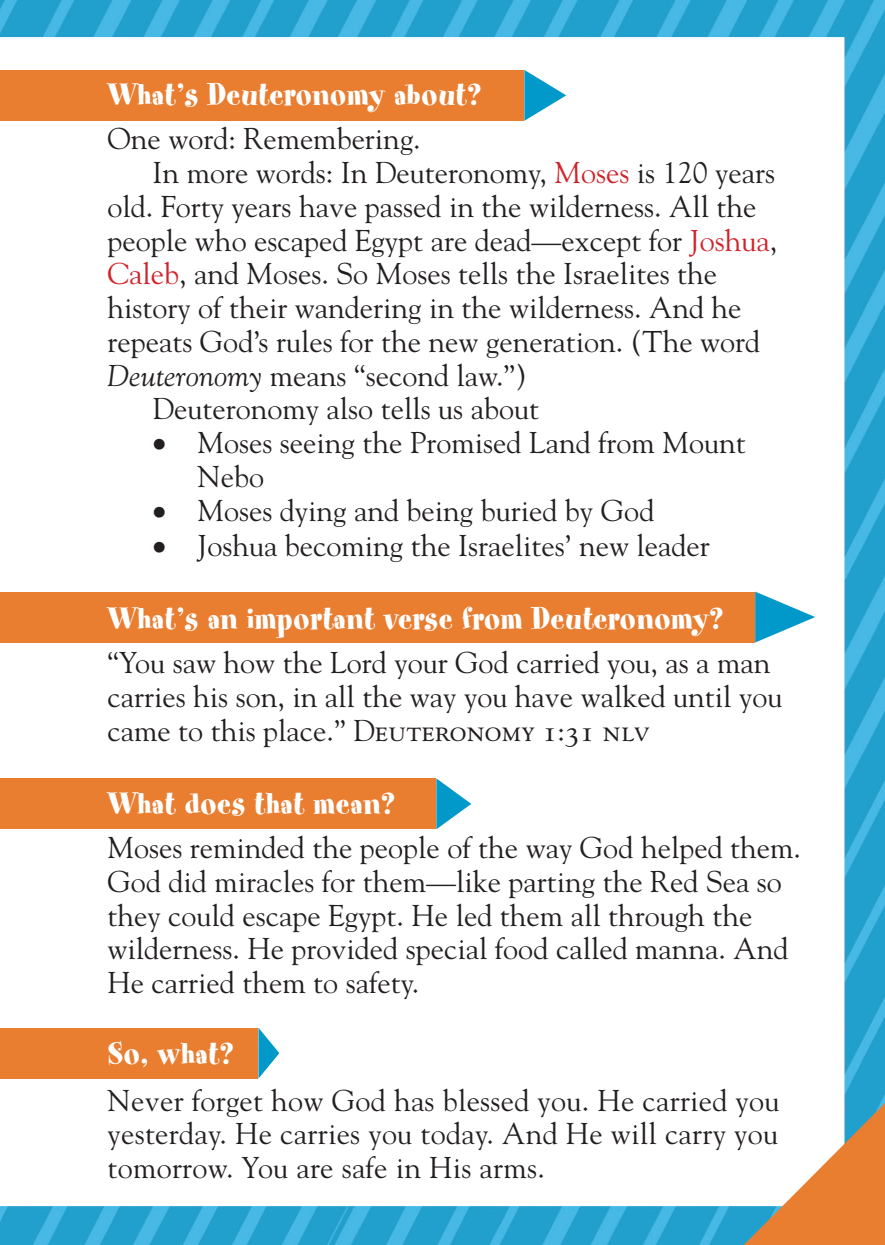
<style>
.page{position:relative;width:885px;height:1245px;background:#fff}
.page>*{position:absolute;margin:0;border:0;box-sizing:border-box;transform-origin:0 0}
.t1{font:35px "Spumoni LP";letter-spacing:.02em;color:#fff}
.t2{font:30px/33.8px "Goudy";color:#231f20}
.t3{font:30px "Goudy SC";color:#231f20}
.s1{color:#d1232a}
.s2{font-style:italic}
.s3{font-family:"Goudy"}
</style>
<div class="page">
<img style="left:0;top:0;width:885px;height:1245px">
<svg style="left:755px;top:592px;width:60px;height:51px"></svg>
<div style="left:0;top:592px;width:755px;height:51px;background:#e97d30"></div>
<svg style="left:436px;top:778px;width:35px;height:51px"></svg>
<div style="left:0;top:778px;width:436px;height:51px;background:#e97d30"></div>
<svg style="left:524px;top:70px;width:42px;height:51px"></svg>
<div style="left:0;top:70px;width:524px;height:51px;background:#e97d30"></div>
<svg style="left:258px;top:1028px;width:21px;height:51px"></svg>
<div style="left:0;top:1028px;width:258px;height:51px;background:#e97d30"></div>
<svg style="left:692px;top:1050px;width:193px;height:195px"></svg>
<p class="t1" style="left:108px;top:77px;width:376px">What’s Deuteronomy about?</p>
<p class="t2" style="left:108px;top:121px;width:315px">One word: Remembering.</p>
<p class="t2" style="left:152px;top:155px;width:624px">In more words: In Deuteronomy, <span class="s1">Moses</span> is 120 years</p>
<p class="t2" style="left:108px;top:189px;width:651px">old. Forty years have passed in the wilderness. All the</p>
<p class="t2" style="left:108px;top:223px;width:671px">people who escaped Egypt are dead—except for <span class="s1">Joshua</span>,</p>
<p class="t2" style="left:108px;top:256px;width:611px"><span class="s1">Caleb</span>, and Moses. So Moses tells the Israelites the</p>
<p class="t2" style="left:108px;top:290px;width:636px">history of their wandering in the wilderness. And he</p>
<p class="t2" style="left:108px;top:324px;width:654px">repeats God’s rules for the new generation. (The word</p>
<p class="t2" style="left:108px;top:358px;width:421px"><span class="s2">Deuteronomy</span> means “second law.”)</p>
<p class="t2" style="left:152px;top:391px;width:388px">Deuteronomy also tells us about</p>
<p class="t2" style="left:198px;top:425px;width:550px;text-indent:-45px">• Moses seeing the Promised Land from Mount<br>Nebo</p>
<p class="t2" style="left:152px;top:493px;width:503px">• Moses dying and being buried by God</p>
<p class="t2" style="left:152px;top:528px;width:559px">• Joshua becoming the Israelites’ new leader</p>
<p class="t1" style="left:108px;top:601px;width:618px">What’s an important verse from Deuteronomy?</p>
<p class="t2" style="left:108px;top:645px;width:676px">“You saw how the Lord your God carried you, as a man carries his son, in all the way you have walked until you</p>
<p class="t3" style="left:108px;top:713px;width:544px"><span class="s3">came to this place.”</span> Deuteronomy 1:31 nlv</p>
<p class="t1" style="left:108px;top:786px;width:289px">What does that mean?</p>
<p class="t2" style="left:108px;top:830px;width:695px">Moses reminded the people of the way God helped them.<br>God did miracles for them—like parting the Red Sea so they could escape Egypt. He led them all through the wilderness. He provided special food called manna. And He carried them to safety.</p>
<p class="t1" style="left:108px;top:1036px;width:128px">So, what?</p>
<p class="t2" style="left:108px;top:1083px;width:674px;text-align:justify">Never forget how God has blessed you. He carried you yesterday. He carries you today. And He will carry you tomorrow. You are safe in His arms.</p>
</div>
